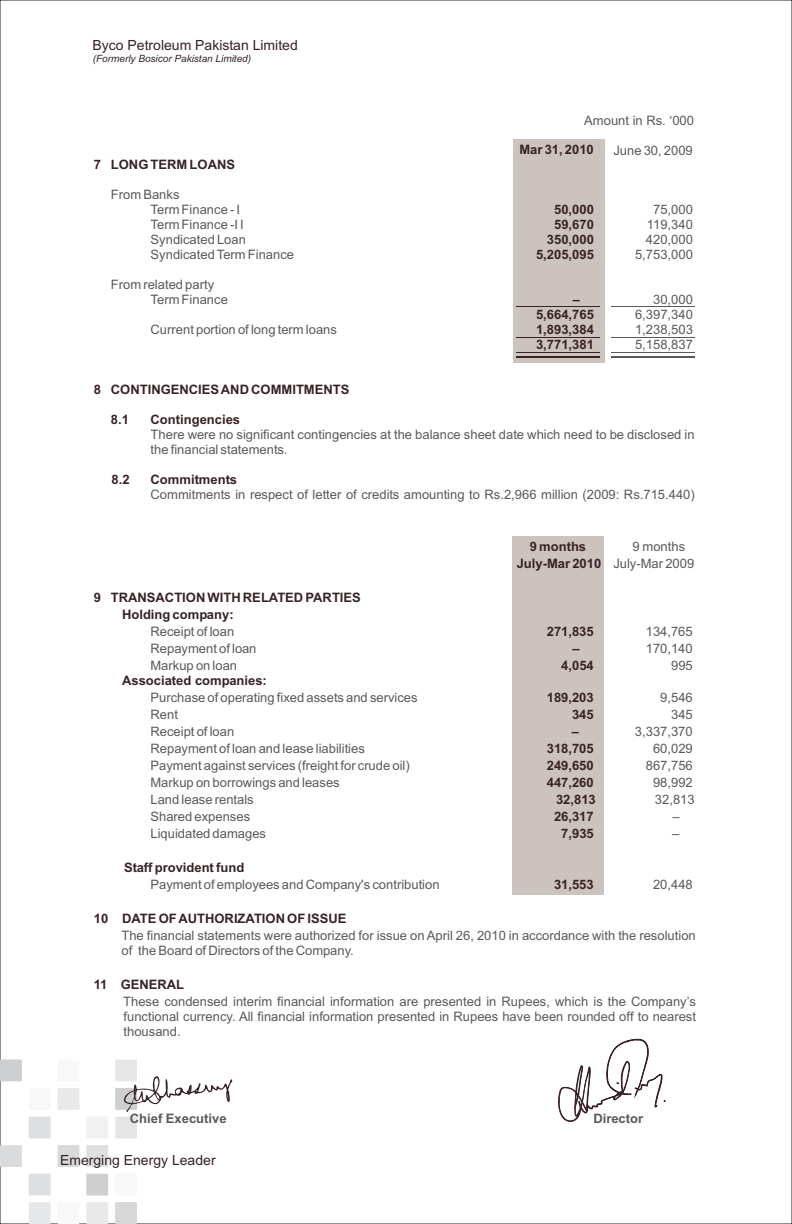
<style>
.page{position:relative;width:792px;height:1224px;background:#fff}
.page>*{position:absolute;margin:0;border:0;box-sizing:border-box;transform-origin:0 0}
.t1{font:14px "Arial";color:#372225}
.t2{font:13px/15px "Arial";color:#58595b}
.t3{font:700 13px/15px "Arial";color:#372225}
.t4{font:700 13px "Arial";color:#58595b}
.t5{font:italic 10px "Arial";color:#372225}
</style>
<div class="page">
<div style="left:0;top:1059px;width:22px;height:22px;background:#cdcfd0"></div>
<div style="left:115px;top:1059px;width:22px;height:22px;background:#e6e7e8"></div>
<svg style="left:58px;top:1088px;width:21px;height:22px"></svg>
<svg style="left:29px;top:1117px;width:22px;height:21px"></svg>
<svg style="left:87px;top:1117px;width:21px;height:21px"></svg>
<svg style="left:0;top:1145px;width:22px;height:22px"></svg>
<svg style="left:58px;top:1145px;width:21px;height:22px"></svg>
<svg style="left:86px;top:1145px;width:22px;height:22px"></svg>
<svg style="left:29px;top:1174px;width:22px;height:22px"></svg>
<svg style="left:86px;top:1174px;width:22px;height:22px"></svg>
<svg style="left:29px;top:1202px;width:22px;height:22px"></svg>
<svg style="left:86px;top:1202px;width:22px;height:22px"></svg>
<div style="left:115px;top:1202px;width:22px;height:22px;background:#d5d7d8"></div>
<div style="left:512px;top:536px;width:92px;height:359px;background:#ccc2be"></div>
<div style="left:513px;top:139px;width:92px;height:223px;background:#ccc2be"></div>
<hr style="left:516px;top:337px;width:83px;height:1px;background:#372225">
<hr style="left:611px;top:337px;width:84px;height:1px;background:#58595b">
<hr style="left:516px;top:352px;width:83px;height:1px;background:#372225">
<hr style="left:611px;top:352px;width:84px;height:1px;background:#58595b">
<hr style="left:516px;top:356px;width:83px;height:1px;background:#372225">
<hr style="left:611px;top:356px;width:84px;height:1px;background:#58595b">
<hr style="left:516px;top:306px;width:83px;height:1px;background:#372225">
<hr style="left:611px;top:306px;width:84px;height:1px;background:#58595b">
<svg style="left:115px;top:1076px;width:117px;height:62px"></svg>
<svg style="left:558px;top:1039px;width:108px;height:83px"></svg>
<p class="t1" style="left:93px;top:40px;width:207px">Byco Petroleum Pakistan Limited</p>
<p class="t5" style="left:93px;top:55px;width:160px">(Formerly Bosicor Pakistan Limited)</p>
<p class="t3" style="left:94px;top:159px;width:143px">7 LONG TERM LOANS</p>
<p class="t2" style="left:584px;top:114px;width:111px">Amount in Rs. ‘000</p>
<p class="t2" style="left:613px;top:144px;width:81px">June 30, 2009</p>
<p class="t3" style="left:519px;top:144px;width:76px">Mar 31, 2010</p>
<p class="t2" style="left:151px;top:188px;width:91px;text-indent:-40px">From Banks<br>Term Finance - I</p>
<p class="t3" style="left:536px;top:203px;width:59px;text-align:right">50,000<br>59,670<br>350,000<br>5,205,095</p>
<p class="t3" style="left:536px;top:293px;width:59px;text-indent:37px">–<br>5,664,765<br>1,893,384<br>3,771,381</p>
<p class="t2" style="left:653px;top:203px;width:41px">75,000</p>
<p class="t2" style="left:151px;top:218px;width:95px">Term Finance -I I</p>
<p class="t2" style="left:647px;top:218px;width:48px">119,340</p>
<p class="t2" style="left:151px;top:233px;width:97px">Syndicated Loan</p>
<p class="t2" style="left:646px;top:233px;width:48px">420,000</p>
<p class="t2" style="left:151px;top:248px;width:145px">Syndicated Term Finance</p>
<p class="t2" style="left:635px;top:248px;width:59px">5,753,000</p>
<p class="t2" style="left:151px;top:278px;width:79px;text-indent:-40px">From related party<br>Term Finance</p>
<p class="t2" style="left:635px;top:293px;width:59px;text-align:right">30,000<br>6,397,340</p>
<p class="t2" style="left:151px;top:323px;width:188px">Current portion of long term loans</p>
<p class="t2" style="left:635px;top:323px;width:59px">1,238,503<br>5,158,837</p>
<p class="t3" style="left:94px;top:383px;width:257px">8 CONTINGENCIES AND COMMITMENTS</p>
<p class="t3" style="left:111px;top:413px;width:20px">8.1</p>
<p class="t3" style="left:151px;top:413px;width:91px">Contingencies</p>
<p class="t2" style="left:151px;top:428px;width:546px">There were no significant contingencies at the balance sheet date which need to be disclosed in the financial statements.</p>
<p class="t2" style="left:151px;top:488px;width:546px">Commitments in respect of letter of credits amounting to Rs.2,966 million (2009: Rs.715.440)</p>
<p class="t3" style="left:112px;top:473px;width:20px">8.2</p>
<p class="t3" style="left:151px;top:473px;width:88px">Commitments</p>
<p class="t3" style="left:122px;top:590px;width:240px;line-height:17px;text-indent:-28px">9 TRANSACTION WITH RELATED PARTIES<br>Holding company:</p>
<p class="t3" style="left:517px;top:539px;width:86px;line-height:17px;text-align:center">9 months<br>July-Mar 2010</p>
<p class="t2" style="left:613px;top:539px;width:82px;line-height:17px;text-indent:19px">9 months<br>July-Mar 2009</p>
<p class="t2" style="left:150px;top:625px;width:85px">Receipt of loan</p>
<p class="t2" style="left:646px;top:625px;width:48px">134,765</p>
<p class="t2" style="left:150px;top:642px;width:108px">Repayment of loan</p>
<p class="t2" style="left:646px;top:642px;width:48px">170,140</p>
<p class="t2" style="left:150px;top:659px;width:88px">Markup on loan</p>
<p class="t2" style="left:671px;top:659px;width:23px">995</p>
<p class="t2" style="left:150px;top:691px;width:269px">Purchase of operating fixed assets and services</p>
<p class="t2" style="left:660px;top:691px;width:34px">9,546</p>
<p class="t2" style="left:150px;top:708px;width:29px">Rent</p>
<p class="t2" style="left:671px;top:708px;width:23px">345</p>
<p class="t2" style="left:150px;top:725px;width:85px">Receipt of loan</p>
<p class="t2" style="left:635px;top:725px;width:59px">3,337,370</p>
<p class="t2" style="left:150px;top:742px;width:216px">Repayment of loan and lease liabilities</p>
<p class="t2" style="left:653px;top:742px;width:41px">60,029</p>
<p class="t2" style="left:150px;top:759px;width:261px">Payment against services (freight for crude oil)</p>
<p class="t2" style="left:646px;top:759px;width:48px">867,756</p>
<p class="t2" style="left:151px;top:776px;width:191px">Markup on borrowings and leases</p>
<p class="t2" style="left:653px;top:776px;width:41px">98,992</p>
<p class="t2" style="left:151px;top:793px;width:105px">Land lease rentals</p>
<p class="t2" style="left:655px;top:793px;width:41px">32,813</p>
<p class="t2" style="left:151px;top:810px;width:101px">Shared expenses</p>
<p class="t2" style="left:673px;top:810px;width:9px">–</p>
<p class="t2" style="left:151px;top:827px;width:117px">Liquidated damages</p>
<p class="t2" style="left:672px;top:827px;width:9px">–</p>
<p class="t2" style="left:151px;top:878px;width:291px">Payment of employees and Company's contribution</p>
<p class="t2" style="left:653px;top:878px;width:41px">20,448</p>
<p class="t2" style="left:121px;top:929px;width:576px">The financial statements were authorized for issue on April 26, 2010 in accordance with the resolution of the Board of Directors of the Company.</p>
<p class="t2" style="left:123px;top:995px;width:574px;text-align:justify">These condensed interim financial information are presented in Rupees, which is the Company’s functional currency. All financial information presented in Rupees have been rounded off to nearest thousand.</p>
<p class="t3" style="left:547px;top:625px;width:48px">271,835</p>
<p class="t3" style="left:573px;top:642px;width:9px">–</p>
<p class="t3" style="left:561px;top:659px;width:34px">4,054</p>
<p class="t3" style="left:122px;top:674px;width:146px">Associated companies:</p>
<p class="t3" style="left:547px;top:691px;width:48px">189,203</p>
<p class="t3" style="left:572px;top:708px;width:23px">345</p>
<p class="t3" style="left:572px;top:725px;width:9px">–</p>
<p class="t3" style="left:547px;top:742px;width:48px">318,705</p>
<p class="t3" style="left:547px;top:759px;width:48px">249,650</p>
<p class="t3" style="left:547px;top:776px;width:48px">447,260</p>
<p class="t3" style="left:556px;top:793px;width:41px">32,813</p>
<p class="t3" style="left:554px;top:810px;width:41px">26,317</p>
<p class="t3" style="left:561px;top:827px;width:34px">7,935</p>
<p class="t3" style="left:124px;top:861px;width:122px">Staff provident fund</p>
<p class="t3" style="left:554px;top:878px;width:41px">31,553</p>
<p class="t3" style="left:94px;top:912px;width:254px">10 DATE OF AUTHORIZATION OF ISSUE</p>
<p class="t3" style="left:94px;top:978px;width:92px">11 GENERAL</p>
<p class="t4" style="left:130px;top:1114px;width:98px">Chief Executive</p>
<p class="t4" style="left:593px;top:1114px;width:51px">Director</p>
<p class="t1" style="left:60px;top:1155px;width:157px">Emerging Energy Leader</p>
</div>
